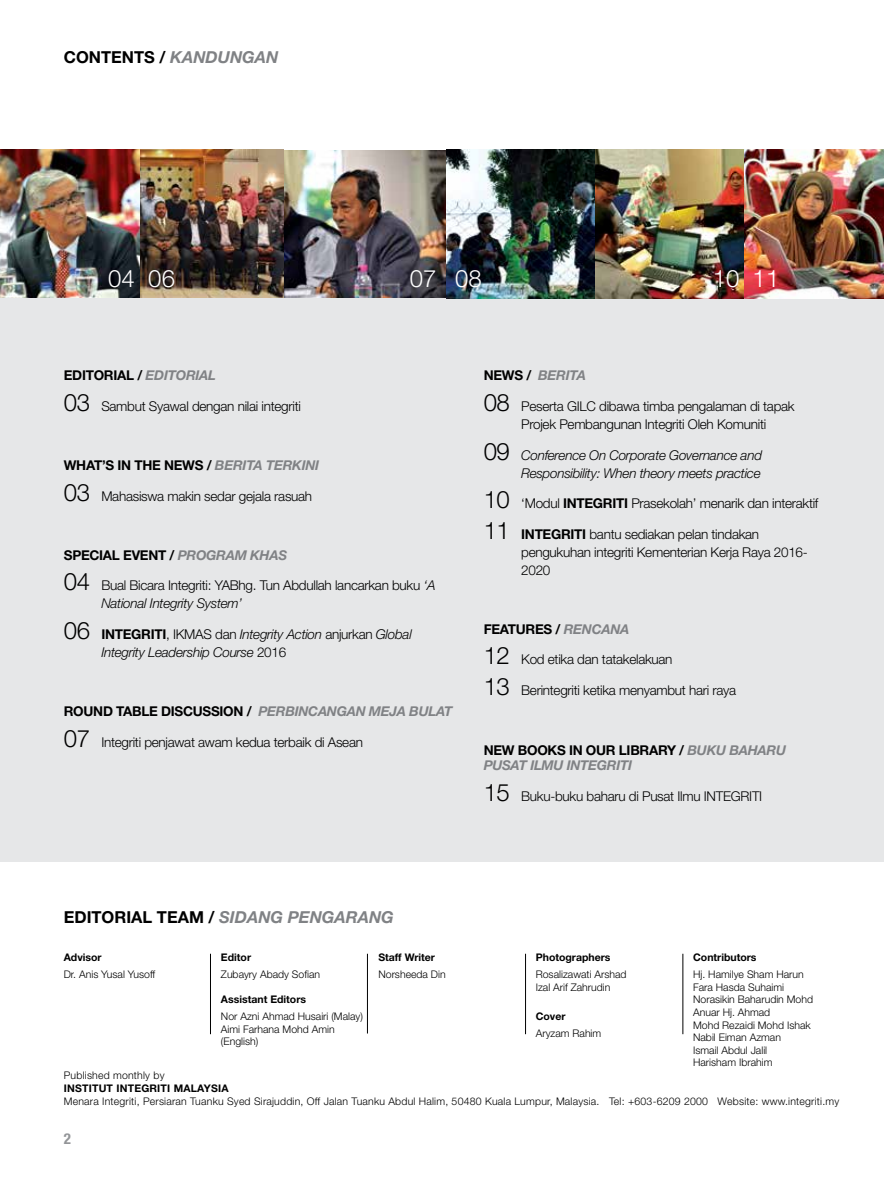
<style>
.page{position:relative;width:893px;height:1191px;background:#fff}
.page>*{position:absolute;margin:0;border:0;box-sizing:border-box;transform-origin:0 0}
.t1{font:300 24px "Helvetica Neue LT Std";color:#fff}
.t2{font:italic 700 16.5px "Helvetica Neue LT Std";color:#808285}
.t3{font:700 16.5px "Helvetica Neue LT Std";color:#000}
.t4{font:700 condensed 15px "Helvetica Neue LT Std";color:#939598}
.t5{font:300 13.5px/18px "Helvetica Neue LT Std";letter-spacing:-.02em;color:#000}
.t6{font:700 13.5px "Helvetica Neue LT Std";letter-spacing:-.02em;color:#000}
.t7{font:italic 300 13.5px/18px "Helvetica Neue LT Std";letter-spacing:-.02em;color:#000}
.t8{font:italic 700 13.5px "Helvetica Neue LT Std";letter-spacing:-.02em;color:#808285}
.t9{font:300 10.5px/12.6px "Helvetica Neue LT Std";color:#000}
.t10{font:300 10.5px "Helvetica Neue LT Std";letter-spacing:.02em;color:#000}
.t11{font:700 10.5px "Helvetica Neue LT Std";color:#000}
.s1{font-style:normal;color:#000}
.s2{font-style:italic;color:#808285}
.s3{font-size:24px}
.s4{font-style:italic}
.s5{font-weight:300;font-size:24px}
.s6{font-style:normal}
.s7{font-style:normal;font-size:24px}
.s8{font-weight:300}
</style>
<div class="page">
<img style="left:0;top:149px;width:884px;height:149px">
<div style="left:0;top:298px;width:884px;height:564px;background:#e6e7e8"></div>
<hr style="left:210px;top:953px;width:1px;height:81px;background:#000">
<hr style="left:367px;top:953px;width:1px;height:80px;background:#000">
<hr style="left:525px;top:953px;width:1px;height:81px;background:#000">
<hr style="left:682px;top:953px;width:1px;height:81px;background:#000">
<p class="t3" style="left:64px;top:47px;width:25px">CONT</p>
<p class="t3" style="left:111px;top:47px;width:23px">ENTS</p>
<p class="t2" style="left:159px;top:47px;width:120px"><span class="s1">/</span> KANDUNGAN</p>
<h1 class="t1" style="left:108px;top:264px;width:28px">04</h1>
<h1 class="t1" style="left:410px;top:264px;width:28px">07</h1>
<h1 class="t1" style="left:148px;top:264px;width:28px">06</h1>
<h1 class="t1" style="left:455px;top:264px;width:28px">08</h1>
<h1 class="t1" style="left:713px;top:264px;width:68px">10 11</h1>
<p class="t6" style="left:64px;top:367px;width:154px">Editorial / <span class="s2">EDITORIAL</span></p>
<p class="t5" style="left:64px;top:396px;width:239px"><span class="s3">03</span> Sambut Syawal dengan nilai integriti</p>
<p class="t6" style="left:64px;top:457px;width:170px">what’s in the news / <span class="s2">BERITA</span></p>
<p class="t8" style="left:266px;top:457px;width:10px">TER</p>
<p class="t8" style="left:292px;top:457px;width:28px">KINI</p>
<p class="t5" style="left:64px;top:487px;width:250px"><span class="s3">03</span> Mahasiswa makin sedar gejala rasuah</p>
<p class="t6" style="left:64px;top:546px;width:43px">SPECIAL</p>
<p class="t8" style="left:123px;top:546px;width:165px"><span class="s1">EVENT /</span> PROGRAM KHAS</p>
<p class="t5" style="left:101px;top:576px;width:336px;text-indent:-37px"><span class="s3">04</span> Bual Bicara Integriti: YABhg. Tun Abdullah lancarkan buku <span class="s4">‘A<br>National Integrity System’</span></p>
<p class="t6" style="left:64px;top:626px;width:85px"><span class="s5">06</span> INTEGRITI</p>
<p class="t7" style="left:101px;top:625px;width:312px;text-indent:65px"><span class="s6">, IKMAS dan</span> Integrity Action <span class="s6">anjurkan</span> Global<br>Integrity Leadership Course <span class="s6">2016</span></p>
<p class="t6" style="left:64px;top:702px;width:148px">ROUND TABLE DISCUSSION</p>
<p class="t8" style="left:247px;top:702px;width:192px"><span class="s1">/</span> PER BINCANGAN MEJA BULAT</p>
<p class="t5" style="left:64px;top:732px;width:301px"><span class="s3">07</span> Integriti penjawat awam kedua terbaik di Asean</p>
<p class="t8" style="left:484px;top:367px;width:104px"><span class="s1">news /</span> BERITA</p>
<p class="t5" style="left:521px;top:396px;width:275px;text-indent:-38px"><span class="s3">08</span> Peserta GILC dibawa timba pengalaman di tapak<br>Projek Pembangunan Integriti Oleh Komuniti</p>
<p class="t7" style="left:484px;top:445px;width:280px;text-align:right"><span class="s7">09</span> Conference On Corporate Governance and<br>Responsibility: When theory meets practice</p>
<p class="t6" style="left:484px;top:495px;width:127px"><span class="s5">10</span> <span class="s8">‘Modul</span> INTEGRITI</p>
<p class="t5" style="left:631px;top:494px;width:189px">Prasekolah’ menarik dan interaktif</p>
<p class="t6" style="left:484px;top:526px;width:85px"><span class="s5">11</span> INTEGRITI</p>
<p class="t5" style="left:521px;top:525px;width:288px;text-indent:68px">bantu sediakan pelan tindakan pengukuhan integriti Kementerian Kerja Raya 2016-<br>2020</p>
<p class="t6" style="left:484px;top:620px;width:147px">FEATURES / <span class="s2">RENCANA</span></p>
<p class="t5" style="left:484px;top:650px;width:190px"><span class="s3">12</span> Kod etika dan tatakelakuan</p>
<p class="t5" style="left:484px;top:681px;width:254px"><span class="s3">13</span> Berintegriti ketika menyambut hari raya</p>
<p class="t6" style="left:484px;top:741px;width:166px">NEW BOOKS IN OUR LIBRAR</p>
<p class="t8" style="left:667px;top:741px;width:120px"><span class="s1">Y /</span> BUKU BAHAR U</p>
<p class="t8" style="left:484px;top:756px;width:131px">PUSAT ILMU INTEGRITI</p>
<p class="t5" style="left:484px;top:786px;width:280px"><span class="s3">15</span> Buku-buku baharu di Pusat Ilmu INTEGRITI</p>
<p class="t3" style="left:64px;top:906px;width:22px">EDITORIAL</p>
<p class="t2" style="left:157px;top:906px;width:191px"><span class="s1">TEAM /</span> SIDA NG PENGARA</p>
<p class="t2" style="left:369px;top:906px;width:26px">NG</p>
<p class="t11" style="left:378px;top:951px;width:58px">Staff Writer</p>
<p class="t9" style="left:378px;top:967px;width:69px">Norsheeda Din</p>
<p class="t11" style="left:64px;top:951px;width:39px">Advisor</p>
<p class="t9" style="left:64px;top:967px;width:93px">Dr. Anis Yusal Yusoff</p>
<p class="t11" style="left:221px;top:951px;width:32px">Editor</p>
<p class="t9" style="left:221px;top:967px;width:101px">Zubayry Abady Sofian</p>
<p class="t11" style="left:221px;top:993px;width:87px">Assistant Editors</p>
<p class="t9" style="left:221px;top:1010px;width:143px">Nor Azni Ahmad Husairi (Malay)<br>Aimi Farhana Mohd Amin (English)</p>
<p class="t11" style="left:536px;top:951px;width:76px">Photographers</p>
<p class="t9" style="left:536px;top:967px;width:92px">Rosalizawati Arshad<br>Izal Arif Zahrudin</p>
<p class="t11" style="left:536px;top:1010px;width:31px">Cover</p>
<p class="t9" style="left:536px;top:1026px;width:67px">Aryzam Rahim</p>
<p class="t11" style="left:693px;top:951px;width:65px">Contributors</p>
<p class="t9" style="left:693px;top:967px;width:121px">Hj. Hamilye Sham Harun<br>Fara Hasda Suhaimi<br>Norasikin Baharudin Mohd<br>Anuar Hj. Ahmad<br>Mohd Rezaidi Mohd Ishak<br>Nabil Eiman Azman<br>Ismail Abdul Jalil<br>Harisham Ibrahim</p>
<p class="t10" style="left:64px;top:1069px;width:102px">Published monthly by</p>
<p class="t11" style="left:64px;top:1081px;width:7px">INSTIT</p>
<p class="t11" style="left:99px;top:1081px;width:57px">UT INTEGRITI</p>
<p class="t11" style="left:174px;top:1081px;width:18px">MALA</p>
<p class="t11" style="left:204px;top:1081px;width:15px">YSIA</p>
<p class="t10" style="left:64px;top:1094px;width:777px">Menara Integriti, Persiaran Tuanku Syed Sirajuddin, Off Jalan Tuanku Abdul Halim, 50480 Kuala Lumpur, Malaysia. Tel: +603-6209 2000 Website: www.integriti.my</p>
<p class="t4" style="left:64px;top:1129px;width:9px">2</p>
</div>
